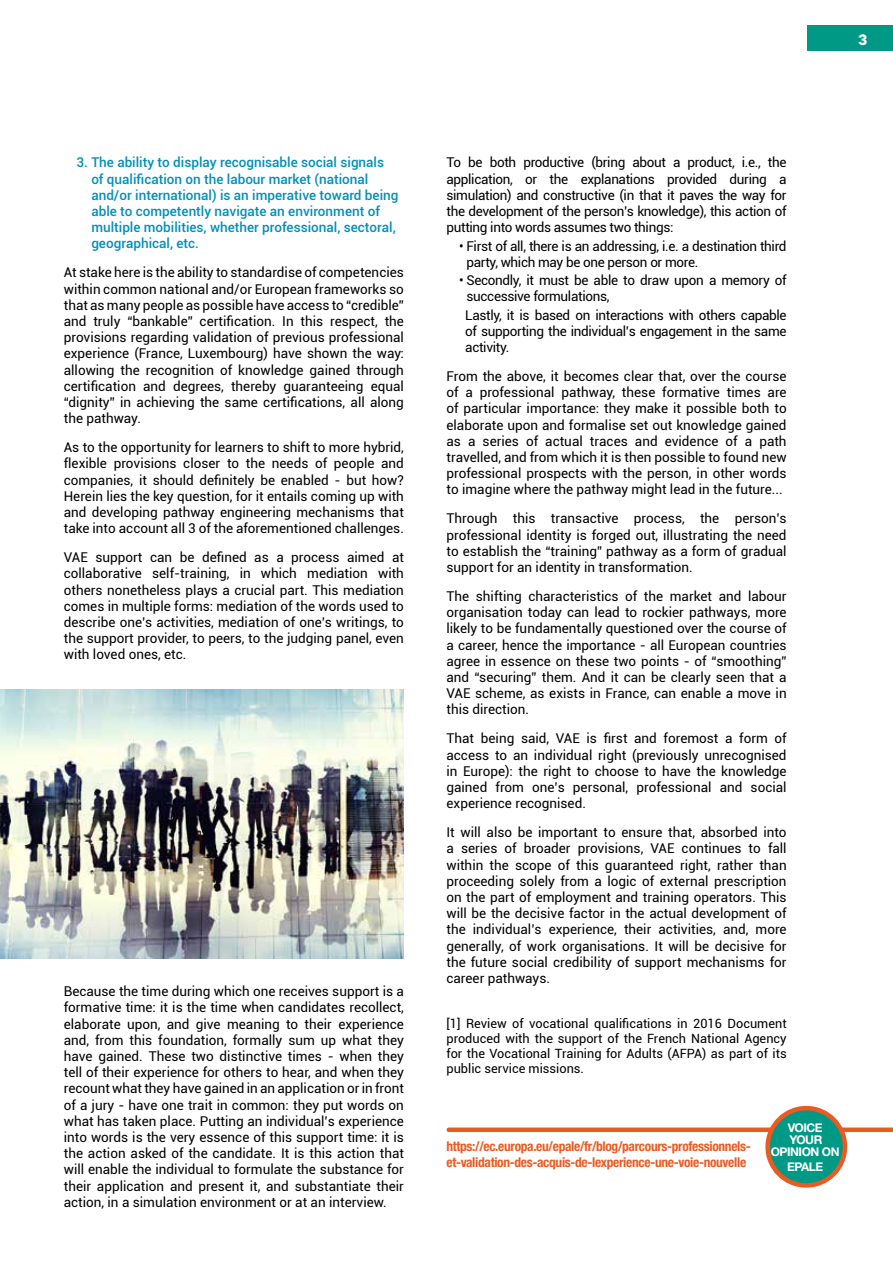
<style>
.page{position:relative;width:893px;height:1263px;background:#fff}
.page>*{position:absolute;margin:0;border:0;box-sizing:border-box;transform-origin:0 0}
.t1{font:700 15px "Novecentowide";color:#fff}
.t2{font:13.5px/16.2px "Roboto";color:#000;text-align:justify}
.t3{font:500 13.5px/16.2px "Roboto";color:#008fb9}
.t4{font:13.5px/16.2px "Roboto";letter-spacing:-.025em;color:#000}
.t5{font:700 condensed 13.5px/16.2px "Helvetica Neue";letter-spacing:-.025em;color:#eb5b21}
.t6{font:12.75px/15px "Roboto";color:#000;text-align:justify}
.t7{font:700 12px/12px "Helvetica Neue CE";letter-spacing:-.04em;color:#fff;text-align:center}
</style>
<div class="page">
<div style="left:808px;top:26px;width:85px;height:25px;background:#009985"></div>
<div style="left:449px;top:1127px;width:444px;height:5px;background:#eb5b21"></div>
<div style="left:768px;top:1108px;width:77px;height:77px;background:#009985;border-radius:50%"></div>
<div style="left:765px;top:1106px;width:82px;height:82px;border:4px solid #eb5b21;border-radius:50%"></div>
<img style="left:0;top:689px;width:404px;height:269px">
<p class="t1" style="left:858px;top:30px;width:11px">3</p>
<p class="t3" style="left:91px;top:154px;width:309px;text-indent:-15px">3. The ability to display recognisable social signals of qualification on the labour market (national and/or international) is an imperative toward being able to competently navigate an environment of multiple mobilities, whether professional, sectoral, geographical, etc.</p>
<p class="t2" style="left:64px;top:264px;width:342px">At stake here is the ability to standardise of competencies within common national and/or European frameworks so that as many people as possible have access to “credible” and truly “bankable” certification. In this respect, the provisions regarding validation of previous professional experience (France, Luxembourg) have shown the way: allowing the recognition of knowledge gained through certification and degrees, thereby guaranteeing equal “dignity” in achieving the same certifications, all along the pathway.</p>
<p class="t2" style="left:64px;top:439px;width:342px">As to the opportunity for learners to shift to more hybrid, flexible provisions closer to the needs of people and companies, it should definitely be enabled - but how?<br>Herein lies the key question, for it entails coming up with and developing pathway engineering mechanisms that take into account all 3 of the aforementioned challenges.</p>
<p class="t2" style="left:64px;top:549px;width:342px">VAE support can be defined as a process aimed at collaborative self-training, in which mediation with others nonetheless plays a crucial part. This mediation comes in multiple forms: mediation of the words used to describe one’s activities, mediation of one’s writings, to the support provider, to peers, to the judging panel, even with loved ones, etc.</p>
<p class="t2" style="left:64px;top:983px;width:342px">Because the time during which one receives support is a formative time: it is the time when candidates recollect, elaborate upon, and give meaning to their experience and, from this foundation, formally sum up what they have gained. These two distinctive times - when they tell of their experience for others to hear, and when they recount what they have gained in an application or in front of a jury - have one trait in common: they put words on what has taken place. Putting an individual’s experience into words is the very essence of this support time: it is the action asked of the candidate. It is this action that will enable the individual to formulate the substance for their application and present it, and substantiate their action, in a simulation environment or at an interview.</p>
<p class="t2" style="left:446px;top:154px;width:342px">To be both productive (bring about a product, i.e., the application, or the explanations provided during a simulation) and constructive (in that it paves the way for the development of the person’s knowledge), this action of putting into words assumes two things:</p>
<p class="t4" style="left:466px;top:237px;width:322px;text-indent:-7px">• First of all, there is an addressing, i.e. a destination third party, which may be one person or more.</p>
<p class="t4" style="left:466px;top:272px;width:322px;text-indent:-7px">• Secondly, it must be able to draw upon a memory of successive formulations,</p>
<p class="t2" style="left:465px;top:306px;width:323px">Lastly, it is based on interactions with others capable of supporting the individual’s engagement in the same activity.</p>
<p class="t2" style="left:446px;top:368px;width:342px">From the above, it becomes clear that, over the course of a professional pathway, these formative times are of particular importance: they make it possible both to elaborate upon and formalise set out knowledge gained as a series of actual traces and evidence of a path travelled, and from which it is then possible to found new professional prospects with the person, in other words to imagine where the pathway might lead in the future...</p>
<p class="t2" style="left:446px;top:510px;width:342px">Through this transactive process, the person’s professional identity is forged out, illustrating the need to establish the “training” pathway as a form of gradual support for an identity in transformation.</p>
<p class="t2" style="left:446px;top:587px;width:342px">The shifting characteristics of the market and labour organisation today can lead to rockier pathways, more likely to be fundamentally questioned over the course of a career, hence the importance - all European countries agree in essence on these two points - of “smoothing” and “securing” them. And it can be clearly seen that a VAE scheme, as exists in France, can enable a move in this direction.</p>
<p class="t2" style="left:446px;top:730px;width:342px">That being said, VAE is first and foremost a form of access to an individual right (previously unrecognised in Europe): the right to choose to have the knowledge gained from one’s personal, professional and social experience recognised.</p>
<p class="t2" style="left:446px;top:824px;width:342px">It will also be important to ensure that, absorbed into a series of broader provisions, VAE continues to fall within the scope of this guaranteed right, rather than proceeding solely from a logic of external prescription on the part of employment and training operators. This will be the decisive factor in the actual development of the individual’s experience, their activities, and, more generally, of work organisations. It will be decisive for the future social credibility of support mechanisms for career pathways.</p>
<p class="t6" style="left:446px;top:1015px;width:342px">[1] Review of vocational qualifications in 2016 Document produced with the support of the French National Agency for the Vocational Training for Adults (AFPA) as part of its public service missions.</p>
<p class="t5" style="left:446px;top:1137px;width:306px">https://ec.europa.eu/epale/fr/blog/parcours-professionnels&shy;et-validation-des-acquis-de-lexperience-une-voie-nouvelle</p>
<p class="t7" style="left:771px;top:1122px;width:70px">VOICE<br>YOUR<br>OPINION ON</p>
<p class="t7" style="left:787px;top:1160px;width:38px">EPALE</p>
</div>
